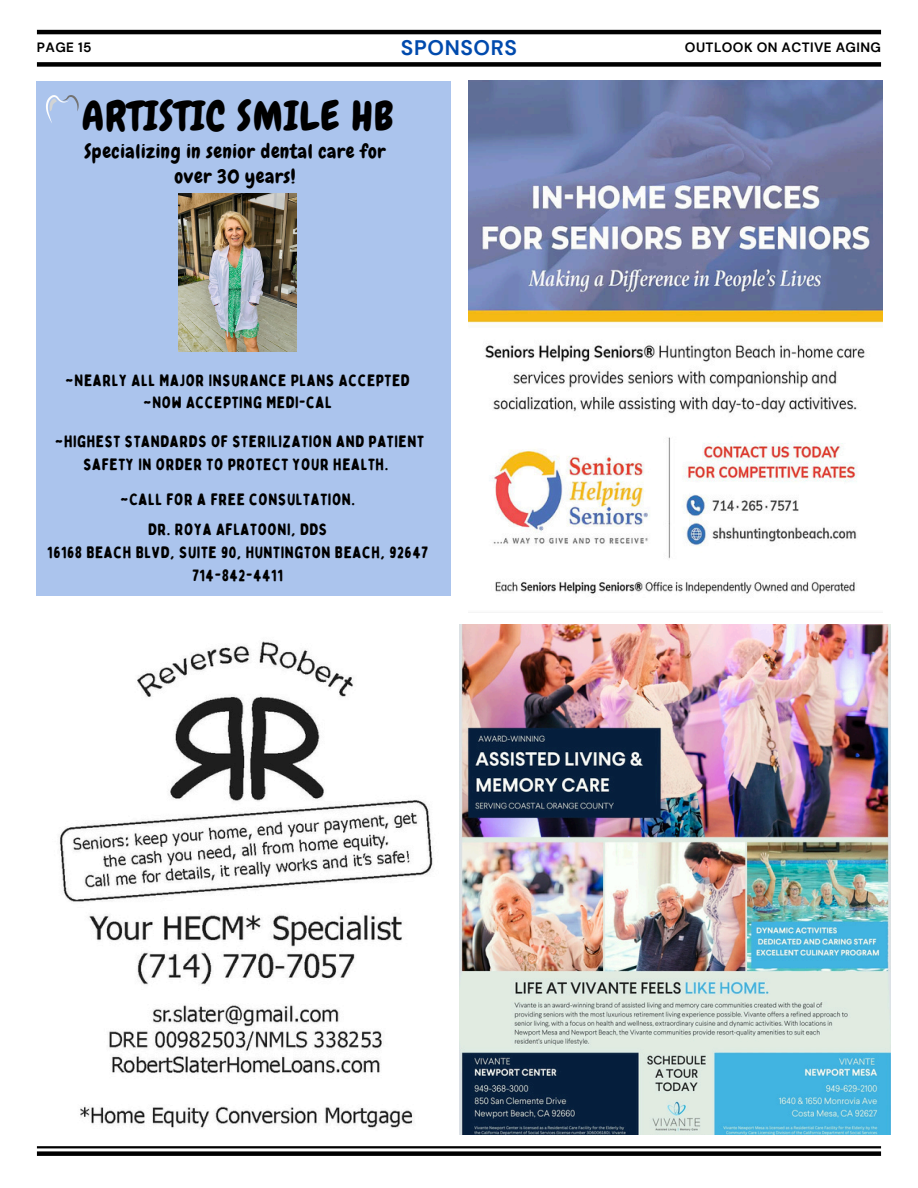
<style>
.page{position:relative;width:918px;height:1188px;background:#fff}
.page>*{position:absolute;margin:0;border:0;box-sizing:border-box;transform-origin:0 0}
.t1{font:40.35px "Chewy";letter-spacing:.03em;color:#000}
.t2{font:700 21px "DM Sans";letter-spacing:.03em;color:#004aad}
.t3{font:19.5px/24.2px "Chewy";letter-spacing:.03em;color:#000;text-align:center}
.t4{font:16.35px/22.6px "Bobby Jones Soft";letter-spacing:.03em;color:#000;text-align:center}
.t5{font:700 13.5px "DM Sans";letter-spacing:.03em;color:#000}
</style>
<div class="page">
<hr style="left:37px;top:30px;width:844px;height:4px;background:#000">
<div style="left:37px;top:1151px;width:844px;height:5px;background:#000"></div>
<hr style="left:37px;top:1146px;width:844px;height:2px;background:#000">
<div style="left:37px;top:62px;width:844px;height:5px;background:#000"></div>
<img style="left:459px;top:624px;width:432px;height:510px">
<img style="left:59px;top:641px;width:374px;height:488px">
<div style="left:37px;top:81px;width:414px;height:514px;background:#abc4ed"></div>
<img style="left:179px;top:194px;width:118px;height:157px">
<svg style="left:46px;top:95px;width:33px;height:28px"></svg>
<img style="left:468px;top:81px;width:414px;height:513px">
<p class="t5" style="left:37px;top:38px;width:56px">PAGE 15</p>
<p class="t2" style="left:401px;top:34px;width:118px">SPONSORS</p>
<h2 class="t5" style="left:685px;top:38px;width:198px">OUTLOOK ON ACTIVE AGING</h2>
<p class="t1" style="left:82px;top:90px;width:313px">ARTISTIC SMILE HB</p>
<p class="t3" style="left:84px;top:140px;width:303px">Specializing in senior dental care for over 30 years!</p>
<h1 class="t4" style="left:66px;top:369px;width:346px">~NEARLY ALL MAJOR INSURANCE PLANS ACCEPTED</h1>
<p class="t4" style="left:143px;top:392px;width:190px">~NOW ACCEPTING MEDI-CAL</p>
<p class="t4" style="left:55px;top:431px;width:371px">~HIGHEST STANDARDS OF STERILIZATION AND PATIENT<br>SAFETY IN ORDER TO PROTECT YOUR HEALTH.</p>
<h3 class="t4" style="left:120px;top:488px;width:236px">~CALL FOR A FREE CONSULTATION.</h3>
<h4 class="t4" style="left:47px;top:519px;width:382px">DR. ROYA AFLATOONI, DDS<br>16168 BEACH BLVD, SUITE 90, HUNTINGTON BEACH, 92647<br>714-842-4411</h4>
</div>
